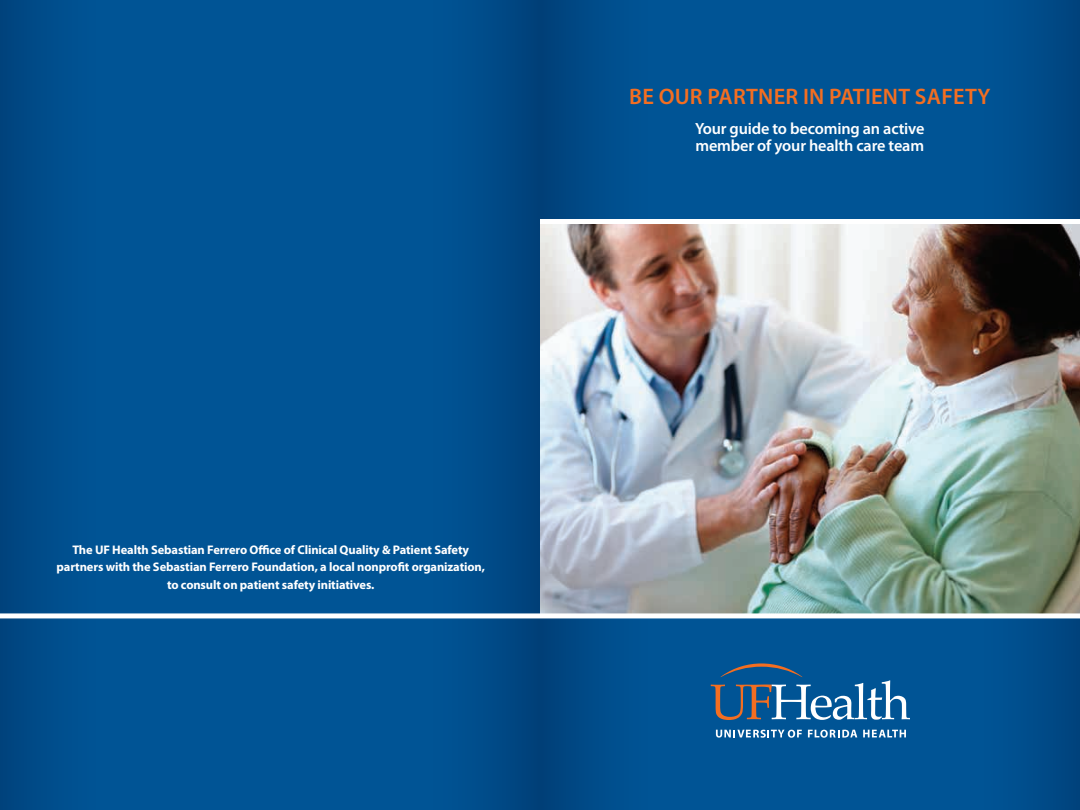
<style>
.page{position:relative;width:1080px;height:810px;background:#fff}
.page>*{position:absolute;margin:0;border:0;box-sizing:border-box;transform-origin:0 0}
.t1{font:600 22.5px "Myriad Pro";letter-spacing:.01em;color:#f36e21}
.t2{font:600 16.25px/17.5px "Myriad Pro";letter-spacing:-.01em;color:#fff}
.t3{font:700 12.5px/17.5px "Myriad Pro";letter-spacing:-.01em;color:#fff;text-align:center}
</style>
<div class="page">
<div style="left:540px;top:613px;width:540px;height:197px;background:#005495"></div>
<div style="left:540px;top:613px;width:113px;height:197px;background:linear-gradient(to right,#004079,#005698)"></div>
<div style="left:978px;top:613px;width:102px;height:197px;background:linear-gradient(to right,#005698,#00437e)"></div>
<div style="left:0;top:0;width:540px;height:810px;background:#005495"></div>
<div style="left:0;top:0;width:102px;height:810px;background:linear-gradient(to right,#00447e,#005697)"></div>
<div style="left:427px;top:0;width:113px;height:810px;background:linear-gradient(to right,#005698,#00417a)"></div>
<div style="left:540px;top:0;width:540px;height:222px;background:#005495"></div>
<div style="left:540px;top:0;width:113px;height:222px;background:linear-gradient(to right,#004079,#005698)"></div>
<div style="left:978px;top:0;width:102px;height:222px;background:linear-gradient(to right,#005698,#00447e)"></div>
<img style="left:540px;top:224px;width:540px;height:389px">
<div style="left:0;top:613px;width:1080px;height:5px;background:#fff"></div>
<div style="left:540px;top:219px;width:540px;height:5px;background:#fff"></div>
<svg style="left:711px;top:663px;width:199px;height:57px"></svg>
<svg style="left:716px;top:730px;width:86px;height:8px"></svg>
<svg style="left:808px;top:730px;width:49px;height:8px"></svg>
<svg style="left:863px;top:730px;width:43px;height:7px"></svg>
<h1 class="t1" style="left:629px;top:84px;width:363px">BE OUR PARTNER IN PATIENT SAFETY</h1>
<h2 class="t2" style="left:695px;top:120px;width:231px">Your guide to becoming an active member of your health care team</h2>
<p class="t3" style="left:57px;top:541px;width:430px">The UF Health Sebastian Ferrero Office of Clinical Quality &amp; Patient Safety partners with the Sebastian Ferrero Foundation, a local nonprofit organization, to consult on patient safety initiatives.</p>
</div>
